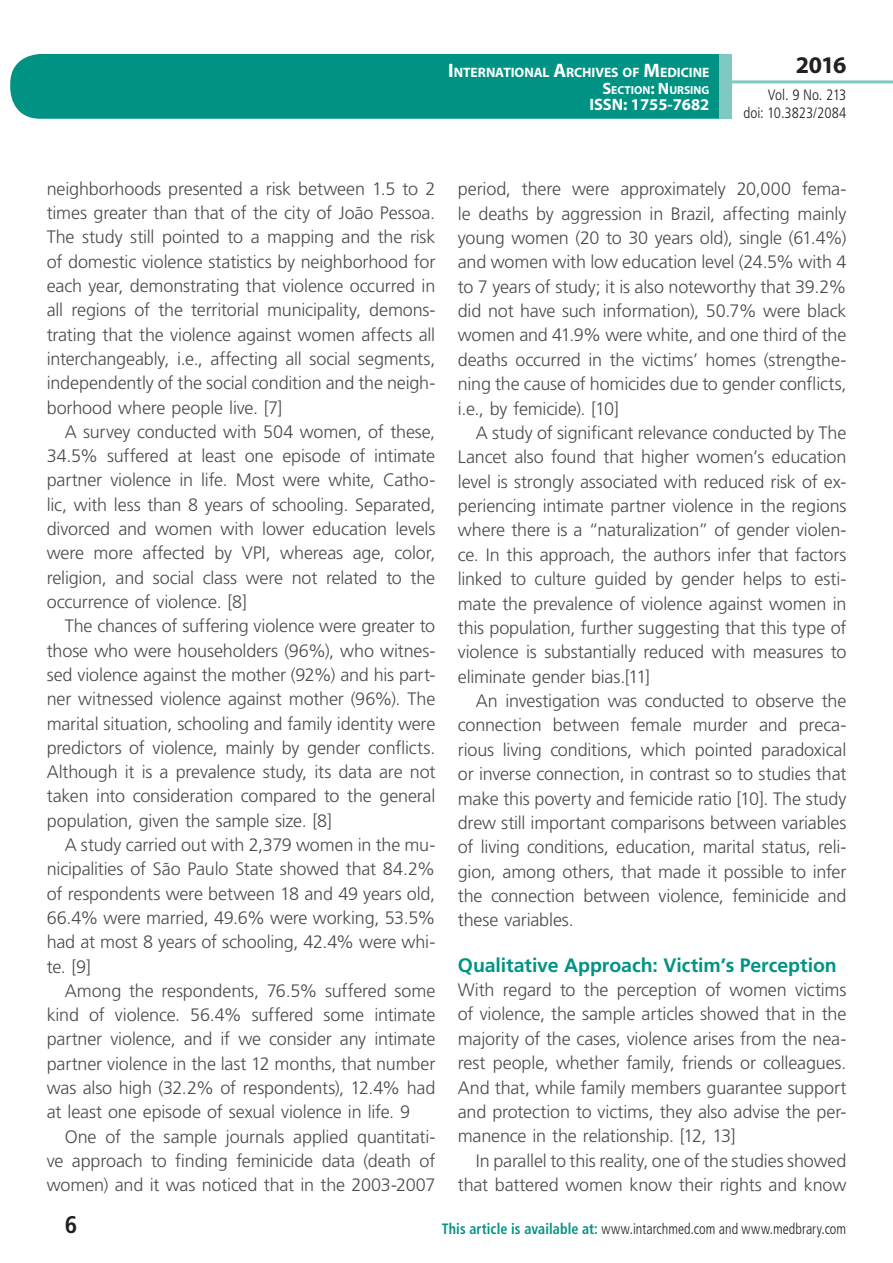
<style>
.page{position:relative;width:893px;height:1263px;background:#fff}
.page>*{position:absolute;margin:0;border:0;box-sizing:border-box;transform-origin:0 0}
.t1{font:700 24px "Myriad Pro";color:#231f20}
.t2{font:700 condensed 24px "Frutiger LT Std";color:#231f20}
.t3{font:700 19.5px "Frutiger LT Std";letter-spacing:-.005em;color:#009384}
.t4{font:300 18px/24.3px "Frutiger LT Std";letter-spacing:-.01em;color:#4b4c4d;text-align:justify}
.t5{font:700 16.5px "Myriad Pro";color:#fff}
.t6{font:300 condensed 15px "Frutiger LT Std";letter-spacing:.005em;color:#231f20;scale:.94 1}
.t7{font:300 condensed 15px/18px "Frutiger LT Std";letter-spacing:.005em;color:#231f20;text-align:right}
.t8{font:700 13.65px "Myriad Pro";letter-spacing:-.005em;color:#fff}
.t9{font:700 11.55px "Myriad Pro";color:#fff}
.s1{font-size:19.5px}
.s2{font-size:16.5px}
.s3{font-weight:700;color:#009384}
</style>
<div class="page">
<div style="left:10px;top:54px;width:775px;height:65px;background:#009384;border-radius:30px"></div>
<div style="left:732px;top:0;width:161px;height:157px;background:#fff"></div>
<hr style="left:730px;top:80px;width:163px;height:3px;background:#80c9c2">
<div style="left:719px;top:54px;width:13px;height:65px;background:#80c9c2"></div>
<p class="t8" style="left:448px;top:64px;width:263px"><span class="s1">I</span>NTERNATIONAL <span class="s1">A</span>RCHIVES OF <span class="s1">M</span>EDICINE</p>
<p class="t9" style="left:602px;top:82px;width:109px"><span class="s2">S</span>ECTION<span class="s2">: N</span> URSING</p>
<p class="t5" style="left:589px;top:94px;width:122px">ISSN: 1755-7682</p>
<h1 class="t1" style="left:796px;top:49px;width:52px">2016</h1>
<p class="t7" style="left:743px;top:86px;width:105px">Vol. 9 No. 213<br>doi: 10.3823/2084</p>
<p class="t4" style="left:47px;top:177px;width:390px">neighborhoods presented a risk between 1.5 to 2 times greater than that of the city of João Pessoa.<br>The study still pointed to a mapping and the risk of domestic violence statistics by neighborhood for each year, demonstrating that violence occurred in all regions of the territorial municipality, demons&shy;trating that the violence against women affects all interchangeably, i.e., affecting all social segments, independently of the social condition and the neigh&shy;borhood where people live. [7]</p>
<p class="t4" style="left:47px;top:420px;width:390px;text-indent:18px">A survey conducted with 504 women, of these, 34.5% suffered at least one episode of intimate partner violence in life. Most were white, Catho&shy;lic, with less than 8 years of schooling. Separated, divorced and women with lower education levels were more affected by VPI, whereas age, color, religion, and social class were not related to the occurrence of violence. [8]</p>
<p class="t4" style="left:47px;top:614px;width:390px;text-indent:18px">The chances of suffering violence were greater to those who were householders (96%), who witnes&shy;sed violence against the mother (92%) and his part&shy;ner witnessed violence against mother (96%). The marital situation, schooling and family identity were predictors of violence, mainly by gender conflicts.<br>Although it is a prevalence study, its data are not taken into consideration compared to the general population, given the sample size. [8]</p>
<p class="t4" style="left:47px;top:833px;width:390px;text-indent:18px">A study carried out with 2,379 women in the mu&shy;nicipalities of São Paulo State showed that 84.2% of respondents were between 18 and 49 years old, 66.4% were married, 49.6% were working, 53.5% had at most 8 years of schooling, 42.4% were whi&shy;te. [9]</p>
<p class="t4" style="left:47px;top:979px;width:390px;text-indent:18px">Among the respondents, 76.5% suffered some kind of violence. 56.4% suffered some intimate partner violence, and if we consider any intimate partner violence in the last 12 months, that number was also high (32.2% of respondents), 12.4% had at least one episode of sexual violence in life. 9</p>
<p class="t4" style="left:47px;top:1124px;width:390px;text-indent:18px">One of the sample journals applied quantitati&shy;ve approach to finding feminicide data (death of women) and it was noticed that in the 2003-2007</p>
<p class="t4" style="left:458px;top:177px;width:390px">period, there were approximately 20,000 fema&shy;le deaths by aggression in Brazil, affecting mainly young women (20 to 30 years old), single (61.4%) and women with low education level (24.5% with 4 to 7 years of study; it is also noteworthy that 39.2% did not have such information), 50.7% were black women and 41.9% were white, and one third of the deaths occurred in the victims’ homes (strengthe&shy;ning the cause of homicides due to gender conflicts, i.e., by femicide). [10]</p>
<p class="t4" style="left:458px;top:421px;width:390px;text-indent:18px">A study of significant relevance conducted by The Lancet also found that higher women’s education level is strongly associated with reduced risk of ex&shy;periencing intimate partner violence in the regions where there is a “naturalization” of gender violen&shy;ce. In this approach, the authors infer that factors linked to culture guided by gender helps to esti&shy;mate the prevalence of violence against women in this population, further suggesting that this type of violence is substantially reduced with measures to eliminate gender bias.[11]</p>
<p class="t4" style="left:458px;top:689px;width:390px;text-indent:18px">An investigation was conducted to observe the connection between female murder and preca&shy;rious living conditions, which pointed paradoxical or inverse connection, in contrast so to studies that make this poverty and femicide ratio [10]. The study drew still important comparisons between variables of living conditions, education, marital status, reli&shy;gion, among others, that made it possible to infer the connection between violence, feminicide and these variables.</p>
<p class="t3" style="left:458px;top:953px;width:380px">Qualitative Approach: Victim’s Perception</p>
<p class="t4" style="left:458px;top:978px;width:390px">With regard to the perception of women victims of violence, the sample articles showed that in the majority of the cases, violence arises from the nea&shy;rest people, whether family, friends or colleagues.<br>And that, while family members guarantee support and protection to victims, they also advise the per&shy;manence in the relationship. [12, 13]</p>
<p class="t4" style="left:458px;top:1148px;width:390px;text-align:right">In parallel to this reality, one of the studies showed that battered women know their rights and know</p>
<h1 class="t2" style="left:65px;top:1210px;width:14px">6</h1>
<p class="t6" style="left:442px;top:1220px;width:432px"><span class="s3">This article is available at:</span> www.intarchmed.com and www.medbrary.com</p>
</div>
